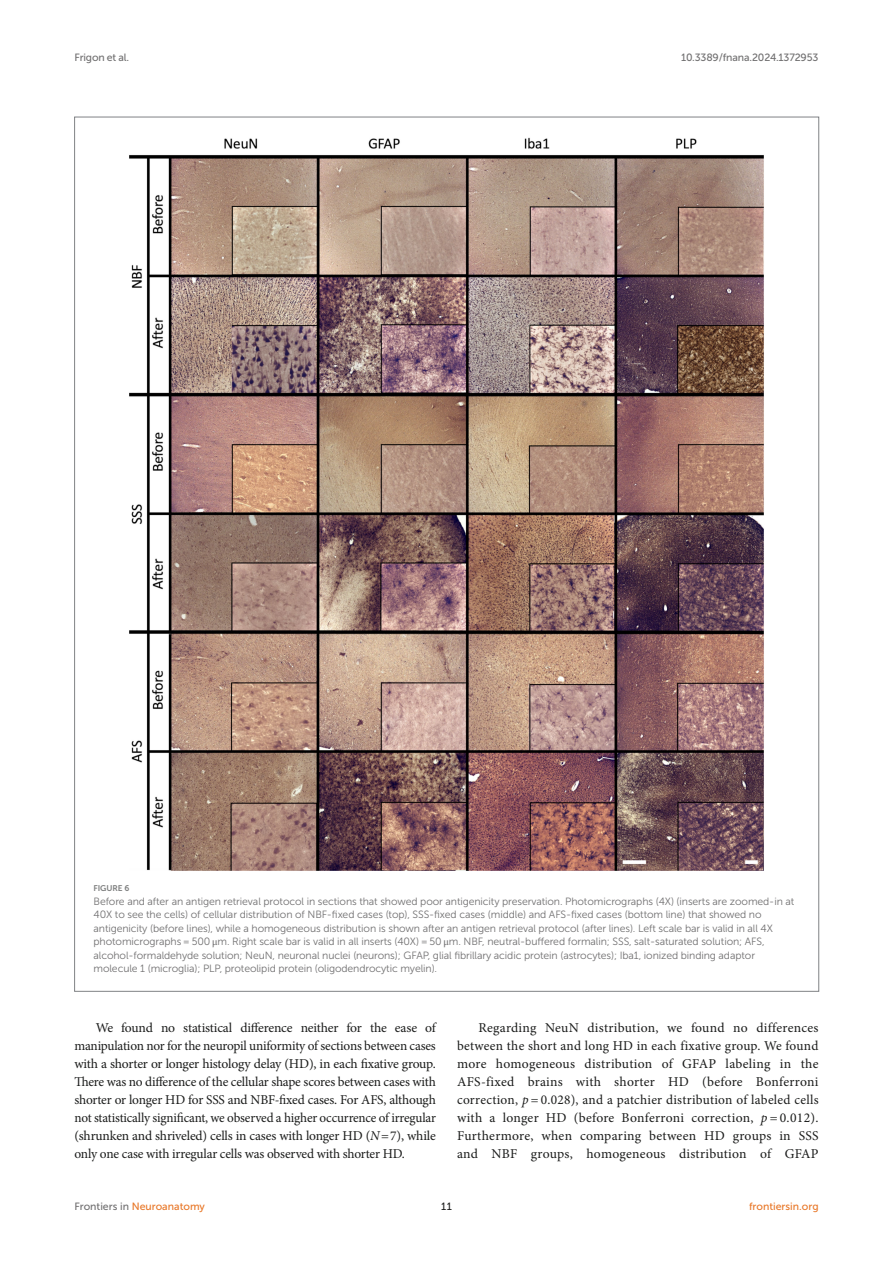
<style>
.page{position:relative;width:893px;height:1263px;background:#fff}
.page>*{position:absolute;margin:0;border:0;box-sizing:border-box;transform-origin:0 0}
.TEXT{font:13.5px/18px "Minion Pro";color:#1b1c1b;text-align:justify}
.FIG_LEG{font:10.5px/13.5px "Museo Sans 300";letter-spacing:-.01em;color:#706f70}
.t1{font:10.5px "Museo Sans 500";color:#e87626}
.t2{font:10.5px "Museo Sans 500";letter-spacing:-.015em;color:#706f70}
.t3{font:10.5px "Museo Sans 500";color:#1b1c1b}
.FIG_HD{font:8.25px "Museo Sans 700";letter-spacing:-.01em;color:#7e7f7f}
.s1{font-family:"STIX General"}
.s2{font-style:italic}
.s3{color:#706f70}
</style>
<div class="page">
<img style="left:129px;top:137px;width:635px;height:734px">
<p class="t2" style="left:74px;top:51px;width:56px">Frigon et al.</p>
<p class="t2" style="left:681px;top:51px;width:139px">10.3389/fnana.2024.1372953</p>
<p class="FIG_HD" style="left:94px;top:884px;width:37px">FIGURE 6</p>
<p class="FIG_LEG" style="left:94px;top:894px;width:702px">Before and after an antigen retrieval protocol in sections that showed poor antigenicity preservation. Photomicrographs (4X) (inserts are zoomed-in at 40X to see the cells) of cellular distribution of NBF-fixed cases (top), SSS-fixed cases (middle) and AFS-fixed cases (bottom line) that showed no antigenicity (before lines), while a homogeneous distribution is shown after an antigen retrieval protocol (after lines). Left scale bar is valid in all 4X photomicrographs = 500 <span class="s1">μ</span>m. Right scale bar is valid in all inserts (40X) = 50 <span class="s1">μ</span>m. NBF, neutral-buffered formalin; SSS, salt-saturated solution; AFS, alcohol-formaldehyde solution; NeuN, neuronal nuclei (neurons); GFAP, glial fibrillary acidic protein (astrocytes); Iba1, ionized binding adaptor molecule 1 (microglia); PLP, proteolipid protein (oligodendrocytic myelin).</p>
<p class="TEXT" style="left:74px;top:1019px;width:363px;text-indent:21px">We found no statistical difference neither for the ease of manipulation nor for the neuropil uniformity of sections between cases with a shorter or longer histology delay (HD), in each fixative group.<br>There was no difference of the cellular shape scores between cases with shorter or longer HD for SSS and NBF-fixed cases. For AFS, although not statistically significant, we observed a higher occurrence of irregular (shrunken and shriveled) cells in cases with longer HD (<span class="s2">N</span>=7), while only one case with irregular cells was observed with shorter HD.</p>
<p class="TEXT" style="left:457px;top:1019px;width:363px;text-indent:21px">Regarding NeuN distribution, we found no differences between the short and long HD in each fixative group. We found more homogeneous distribution of GFAP labeling in the AFS-fixed brains with shorter HD (before Bonferroni correction, <span class="s2">p</span> = 0.028), and a patchier distribution of labeled cells with a longer HD (before Bonferroni correction, <span class="s2">p</span> = 0.012).<br>Furthermore, when comparing between HD groups in SSS and NBF groups, homogeneous distribution of GFAP</p>
<p class="t1" style="left:74px;top:1200px;width:132px"><span class="s3">Frontiers in</span> Neuroanatomy</p>
<p class="t3" style="left:441px;top:1200px;width:12px">11</p>
<p class="t1" style="left:749px;top:1200px;width:71px">frontiersin.org</p>
</div>
